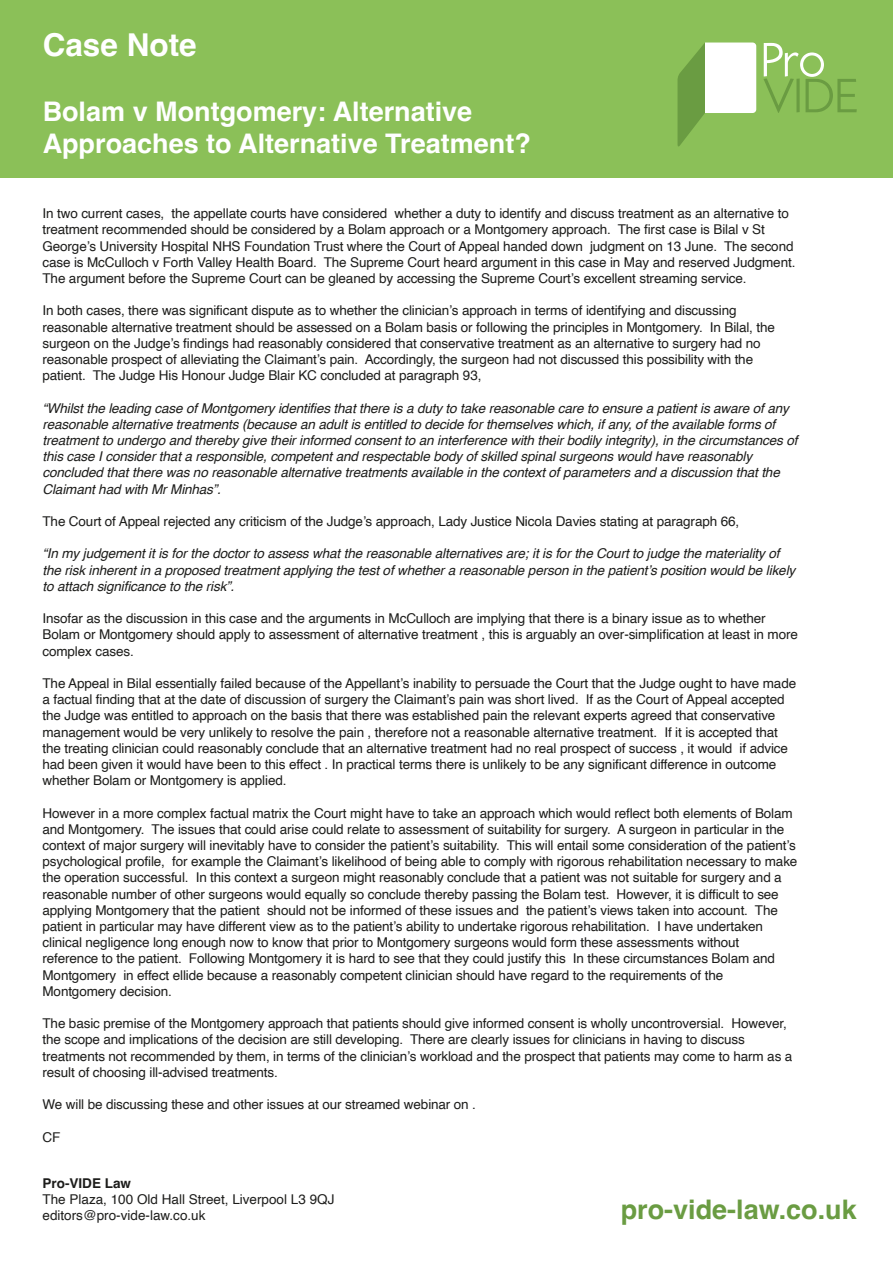
<style>
.page{position:relative;width:893px;height:1263px;background:#fff}
.page>*{position:absolute;margin:0;border:0;box-sizing:border-box;transform-origin:0 0}
.t1{font:700 31.5px "Helvetica";color:#fff}
.t2{font:700 27px/32.4px "Helvetica";color:#fff}
.t3{font:700 27px "Helvetica";color:#6a9c42}
.t4{font:13.5px/16.2px "Helvetica";letter-spacing:-.01em;color:#1d1d1b}
.t5{font:italic 13.5px/16.2px "Helvetica";letter-spacing:-.01em;color:#1d1d1b}
.t6{font:700 13.5px "Helvetica";color:#1d1d1b}
</style>
<div class="page">
<div style="left:0;top:0;width:893px;height:177px;background:#8bc058"></div>
<svg style="left:677px;top:43px;width:79px;height:104px"></svg>
<svg style="left:763px;top:43px;width:94px;height:70px"></svg>
<h1 class="t1" style="left:43px;top:25px;width:156px">Case Note</h1>
<h2 class="t2" style="left:43px;top:98px;width:490px">Bolam v Montgomery: Alternative<br>Approaches to Alternative Treatment?</h2>
<p class="t4" style="left:43px;top:206px;width:754px">In two current cases, the appellate courts have considered whether a duty to identify and discuss treatment as an alternative to treatment recommended should be considered by a Bolam approach or a Montgomery approach. The first case is Bilal v St George’s University Hospital NHS Foundation Trust where the Court of Appeal handed down judgment on 13 June. The second case is McCulloch v Forth Valley Health Board. The Supreme Court heard argument in this case in May and reserved Judgment.<br>The argument before the Supreme Court can be gleaned by accessing the Supreme Court’s excellent streaming service.</p>
<p class="t4" style="left:43px;top:303px;width:734px">In both cases, there was significant dispute as to whether the clinician’s approach in terms of identifying and discussing reasonable alternative treatment should be assessed on a Bolam basis or following the principles in Montgomery. In Bilal, the surgeon on the Judge’s findings had reasonably considered that conservative treatment as an alternative to surgery had no reasonable prospect of alleviating the Claimant’s pain. Accordingly, the surgeon had not discussed this possibility with the patient. The Judge His Honour Judge Blair KC concluded at paragraph 93,</p>
<p class="t5" style="left:43px;top:400px;width:757px">“Whilst the leading case of Montgomery identifies that there is a duty to take reasonable care to ensure a patient is aware of any reasonable alternative treatments (because an adult is entitled to decide for themselves which, if any, of the available forms of treatment to undergo and thereby give their informed consent to an interference with their bodily integrity), in the circumstances of this case I consider that a responsible, competent and respectable body of skilled spinal surgeons would have reasonably concluded that there was no reasonable alternative treatments available in the context of parameters and a discussion that the Claimant had with Mr Minhas”.</p>
<p class="t4" style="left:43px;top:514px;width:698px">The Court of Appeal rejected any criticism of the Judge’s approach, Lady Justice Nicola Davies stating at paragraph 66,</p>
<p class="t5" style="left:43px;top:546px;width:754px">“In my judgement it is for the doctor to assess what the reasonable alternatives are; it is for the Court to judge the materiality of the risk inherent in a proposed treatment applying the test of whether a reasonable person in the patient’s position would be likely to attach significance to the risk”.</p>
<p class="t4" style="left:43px;top:611px;width:757px">Insofar as the discussion in this case and the arguments in McCulloch are implying that there is a binary issue as to whether<br>Bolam or Montgomery should apply to assessment of alternative treatment , this is arguably an over-simplification at least in more complex cases.</p>
<p class="t4" style="left:43px;top:676px;width:755px">The Appeal in Bilal essentially failed because of the Appellant’s inability to persuade the Court that the Judge ought to have made a factual finding that at the date of discussion of surgery the Claimant’s pain was short lived. If as the Court of Appeal accepted the Judge was entitled to approach on the basis that there was established pain the relevant experts agreed that conservative management would be very unlikely to resolve the pain , therefore not a reasonable alternative treatment. If it is accepted that the treating clinician could reasonably conclude that an alternative treatment had no real prospect of success , it would if advice had been given it would have been to this effect . In practical terms there is unlikely to be any significant difference in outcome whether Bolam or Montgomery is applied.</p>
<p class="t4" style="left:43px;top:805px;width:756px">However in a more complex factual matrix the Court might have to take an approach which would reflect both elements of Bolam and Montgomery. The issues that could arise could relate to assessment of suitability for surgery. A surgeon in particular in the context of major surgery will inevitably have to consider the patient’s suitability. This will entail some consideration of the patient’s psychological profile, for example the Claimant’s likelihood of being able to comply with rigorous rehabilitation necessary to make the operation successful. In this context a surgeon might reasonably conclude that a patient was not suitable for surgery and a reasonable number of other surgeons would equally so conclude thereby passing the Bolam test. However, it is difficult to see applying Montgomery that the patient should not be informed of these issues and the patient’s views taken into account. The patient in particular may have different view as to the patient’s ability to undertake rigorous rehabilitation. I have undertaken clinical negligence long enough now to know that prior to Montgomery surgeons would form these assessments without reference to the patient. Following Montgomery it is hard to see that they could justify this In these circumstances Bolam and Montgomery in effect ellide because a reasonably competent clinician should have regard to the requirements of the Montgomery decision.</p>
<p class="t4" style="left:43px;top:1016px;width:751px">The basic premise of the Montgomery approach that patients should give informed consent is wholly uncontroversial. However, the scope and implications of the decision are still developing. There are clearly issues for clinicians in having to discuss treatments not recommended by them, in terms of the clinician’s workload and the prospect that patients may come to harm as a result of choosing ill-advised treatments.</p>
<p class="t4" style="left:43px;top:1097px;width:435px">We will be discussing these and other issues at our streamed webinar on .</p>
<p class="t4" style="left:43px;top:1129px;width:19px">CF</p>
<p class="t6" style="left:43px;top:1174px;width:90px">Pro-VIDE Law</p>
<p class="t4" style="left:43px;top:1191px;width:293px">The Plaza, 100 Old Hall Street, Liverpool L3 9QJ editors@pro-vide-law.co.uk</p>
<h2 class="t3" style="left:621px;top:1193px;width:238px">pro-vide-law.co.uk</h2>
</div>
